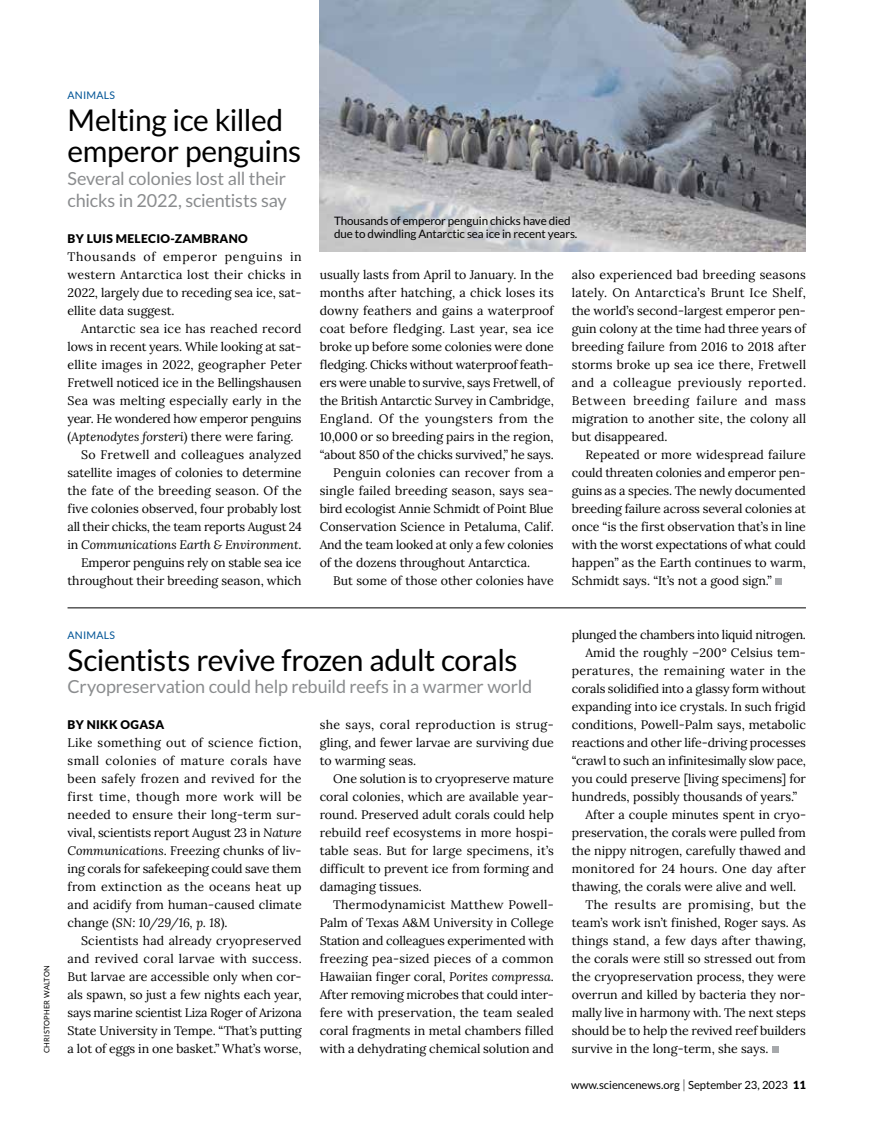
<style>
.page{position:relative;width:878px;height:1134px;background:#fff}
.page>*{position:absolute;margin:0;border:0;box-sizing:border-box;transform-origin:0 0}
.t1{font:30px/31.5px "Lato";letter-spacing:-.015em;color:#000}
.t2{font:18px/22.5px "Lato";letter-spacing:-.01em;color:#8a8c8e}
.t3{font:12.3px/18px "Lora";color:#000;text-align:justify}
.t4{font:12.3px "Lora";letter-spacing:-.02em;color:#000}
.t5{font:12.3px "Lora";letter-spacing:.02em;color:#000}
.t6{font:italic 12.3px "Lora";letter-spacing:-.005em;color:#000}
.t7{font:12.3px "Lora";letter-spacing:.025em;color:#000}
.t8{font:12.3px "Lora";letter-spacing:-.025em;color:#000}
.t9{font:12.3px "Lora";letter-spacing:.035em;color:#000}
.t10{font:12.3px "Lora";letter-spacing:.04em;color:#000}
.t11{font:900 12px "Lato";letter-spacing:.025em;color:#000}
.t12{font:11.7px/13.5px "Lato";letter-spacing:-.01em;color:#000}
.t13{font:11.25px "Lato";color:#000}
.t14{font:10.5px "Lato";letter-spacing:.025em;color:#005496}
.t15{font:7.5px "Lato";letter-spacing:.025em;color:#000}
.s1{font-style:normal}
.s2{font-style:italic}
.s3{font-weight:300;font-size:12.75px}
.s4{font-weight:900}
</style>
<div class="page">
<img style="left:320px;top:0;width:486px;height:252px">
<div style="left:775px;top:578px;width:6px;height:7px;background:#a7a9ac"></div>
<div style="left:771px;top:1046px;width:7px;height:7px;background:#a7a9ac"></div>
<hr style="left:68px;top:608px;width:738px;height:1px;background:#000">
<p class="t15" style="left:43px;top:1053px;width:89px;rotate:-90deg">CHRISTOPHER WALTON</p>
<p class="t14" style="left:68px;top:89px;width:49px">ANIMALS</p>
<h1 class="t1" style="left:68px;top:104px;width:235px">Melting ice killed emperor penguins</h1>
<h2 class="t2" style="left:68px;top:167px;width:221px">Several colonies lost all their chicks in 2022, scientists say</h2>
<p class="t11" style="left:68px;top:232px;width:182px">BY LUIS MELECIO-ZAMBRANO</p>
<p class="t3" style="left:68px;top:247px;width:236px">Thousands of emperor penguins in western Antarctica lost their chicks in 2022, largely due to receding sea ice, sat&shy;ellite data suggest.</p>
<p class="t3" style="left:81px;top:319px;width:222px">Antarctic sea ice has reached record</p>
<p class="t3" style="left:68px;top:337px;width:235px">lows in recent years. While looking at sat-</p>
<p class="t3" style="left:68px;top:355px;width:236px">ellite images in 2022, geographer Peter</p>
<p class="t3" style="left:68px;top:373px;width:236px">Fretwell noticed ice in the Bellingshausen</p>
<p class="t5" style="left:68px;top:391px;width:236px">Sea was melting especially early in the</p>
<p class="t4" style="left:68px;top:409px;width:236px">year. He wondered how emperor penguins</p>
<p class="t6" style="left:68px;top:428px;width:227px"><span class="s1">(</span>Aptenodytes forsteri<span class="s1">) there were faring.</span></p>
<p class="t7" style="left:81px;top:445px;width:222px">So Fretwell and colleagues analyzed</p>
<p class="t3" style="left:68px;top:463px;width:235px">satellite images of colonies to determine</p>
<p class="t3" style="left:68px;top:481px;width:236px">the fate of the breeding season. Of the</p>
<p class="t3" style="left:68px;top:499px;width:235px">five colonies observed, four probably lost</p>
<p class="t4" style="left:68px;top:517px;width:236px">all their chicks, the team reports August 24</p>
<p class="t6" style="left:68px;top:536px;width:235px"><span class="s1">in</span> Communications Earth &amp; Environment<span class="s1">.</span></p>
<p class="t3" style="left:81px;top:553px;width:222px">Emperor penguins rely on stable sea ice</p>
<p class="t3" style="left:67px;top:571px;width:235px">throughout their breeding season, which</p>
<p class="t12" style="left:334px;top:214px;width:245px">Thousands of emperor penguin chicks have died due to dwindling Antarctic sea ice in recent years.</p>
<p class="t3" style="left:572px;top:265px;width:236px">also experienced bad breeding seasons lately. On Antarctica’s Brunt Ice Shelf, the world’s second-largest emperor pen&shy;guin colony at the time had three years of breeding failure from 2016 to 2018 after storms broke up sea ice there, Fretwell and a colleague previously reported.<br>Between breeding failure and mass migration to another site, the colony all but disappeared.</p>
<p class="t3" style="left:572px;top:445px;width:236px;text-indent:14px">Repeated or more widespread failure could threaten colonies and emperor pen&shy;guins as a species. The newly documented breeding failure across several colonies at once “is the first observation that’s in line with the worst expectations of what could happen” as the Earth continues to warm, Schmidt says. “It’s not a good sign.”</p>
<p class="t3" style="left:320px;top:265px;width:236px">usually lasts from April to January. In the</p>
<p class="t3" style="left:320px;top:283px;width:235px">months after hatching, a chick loses its</p>
<p class="t3" style="left:320px;top:301px;width:235px">downy feathers and gains a waterproof</p>
<p class="t5" style="left:320px;top:319px;width:236px">coat before fledging. Last year, sea ice</p>
<p class="t3" style="left:320px;top:337px;width:236px">broke up before some colonies were done</p>
<p class="t4" style="left:320px;top:355px;width:236px">fledging. Chicks without waterproof feath-</p>
<p class="t8" style="left:320px;top:373px;width:236px">ers were unable to survive, says Fretwell, of</p>
<p class="t3" style="left:320px;top:391px;width:235px">the British Antarctic Survey in Cambridge,</p>
<p class="t9" style="left:320px;top:409px;width:235px">England. Of the youngsters from the</p>
<p class="t3" style="left:320px;top:427px;width:235px">10,000 or so breeding pairs in the region,</p>
<p class="t3" style="left:320px;top:445px;width:236px">“about 850 of the chicks survived,” he says.</p>
<p class="t3" style="left:333px;top:463px;width:222px">Penguin colonies can recover from a</p>
<p class="t3" style="left:320px;top:481px;width:235px">single failed breeding season, says sea-</p>
<p class="t3" style="left:320px;top:499px;width:235px">bird ecologist Annie Schmidt of Point Blue</p>
<p class="t3" style="left:320px;top:517px;width:235px">Conservation Science in Petaluma, Calif.</p>
<p class="t4" style="left:320px;top:535px;width:235px">And the team looked at only a few colonies</p>
<p class="t3" style="left:320px;top:553px;width:212px">of the dozens throughout Antarctica.</p>
<p class="t3" style="left:333px;top:571px;width:222px">But some of those other colonies have</p>
<p class="t14" style="left:68px;top:629px;width:49px">ANIMALS</p>
<h1 class="t1" style="left:68px;top:644px;width:451px">Scientists revive frozen adult corals</h1>
<h2 class="t2" style="left:68px;top:675px;width:466px">Cryopreservation could help rebuild reefs in a warmer world</h2>
<p class="t11" style="left:68px;top:718px;width:98px">BY NIKK OGASA</p>
<p class="t3" style="left:68px;top:733px;width:236px">Like something out of science fiction, small colonies of mature corals have been safely frozen and revived for the first time, though more work will be needed to ensure their long-term sur&shy;vival, scientists report August 23 in <span class="s2">Nature Communications</span>. Freezing chunks of liv&shy;ing corals for safekeeping could save them from extinction as the oceans heat up and acidify from human-caused climate change (<span class="s2">SN: 10/29/16, p. 18</span>).</p>
<p class="t3" style="left:68px;top:931px;width:236px;text-indent:14px">Scientists had already cryopreserved and revived coral larvae with success.<br>But larvae are accessible only when cor&shy;als spawn, so just a few nights each year, says marine scientist Liza Roger of Arizona State University in Tempe. “That’s putting a lot of eggs in one basket.” What’s worse,</p>
<p class="t3" style="left:320px;top:715px;width:235px">she says, coral reproduction is strug&shy;gling, and fewer larvae are surviving due to warming seas.</p>
<p class="t3" style="left:320px;top:769px;width:236px;text-indent:14px">One solution is to cryopreserve mature coral colonies, which are available year&shy;round. Preserved adult corals could help rebuild reef ecosystems in more hospi&shy;table seas. But for large specimens, it’s difficult to prevent ice from forming and damaging tissues.</p>
<p class="t3" style="left:320px;top:895px;width:236px;text-indent:14px">Thermodynamicist Matthew Powell-Palm of Texas A&amp;M University in College Station and colleagues experimented with freezing pea-sized pieces of a common Hawaiian finger coral, <span class="s2">Porites compressa</span>.<br>After removing microbes that could inter&shy;fere with preservation, the team sealed coral fragments in metal chambers filled with a dehydrating chemical solution and</p>
<p class="t4" style="left:572px;top:625px;width:236px">plunged the chambers into liquid nitrogen.</p>
<p class="t3" style="left:585px;top:643px;width:222px">Amid the roughly –200° Celsius tem-</p>
<p class="t7" style="left:572px;top:661px;width:235px">peratures, the remaining water in the</p>
<p class="t3" style="left:572px;top:679px;width:236px">corals solidified into a glassy form without</p>
<p class="t3" style="left:572px;top:697px;width:235px">expanding into ice crystals. In such frigid</p>
<p class="t3" style="left:572px;top:715px;width:236px">conditions, Powell-Palm says, metabolic</p>
<p class="t3" style="left:572px;top:733px;width:236px">reactions and other life-driving processes</p>
<p class="t4" style="left:572px;top:751px;width:236px">“crawl to such an infinitesimally slow pace,</p>
<p class="t3" style="left:572px;top:769px;width:235px">you could preserve [living specimens] for</p>
<p class="t3" style="left:572px;top:787px;width:227px">hundreds, possibly thousands of years.”</p>
<p class="t3" style="left:585px;top:805px;width:222px">After a couple minutes spent in cryo-</p>
<p class="t3" style="left:572px;top:823px;width:236px">preservation, the corals were pulled from</p>
<p class="t3" style="left:572px;top:841px;width:236px">the nippy nitrogen, carefully thawed and</p>
<p class="t5" style="left:572px;top:859px;width:235px">monitored for 24 hours. One day after</p>
<p class="t3" style="left:572px;top:877px;width:226px">thawing, the corals were alive and well.</p>
<p class="t10" style="left:585px;top:895px;width:222px">The results are promising, but the</p>
<p class="t3" style="left:572px;top:913px;width:235px">team’s work isn’t finished, Roger says. As</p>
<p class="t5" style="left:572px;top:931px;width:235px">things stand, a few days after thawing,</p>
<p class="t3" style="left:572px;top:949px;width:236px">the corals were still so stressed out from</p>
<p class="t3" style="left:572px;top:967px;width:235px">the cryopreservation process, they were</p>
<p class="t3" style="left:572px;top:985px;width:235px">overrun and killed by bacteria they nor-</p>
<p class="t3" style="left:572px;top:1003px;width:235px">mally live in harmony with. The next steps</p>
<p class="t3" style="left:572px;top:1021px;width:235px">should be to help the revived reef builders</p>
<p class="t3" style="left:572px;top:1039px;width:198px">survive in the long-term, she says.</p>
<p class="t13" style="left:571px;top:1079px;width:236px">www.sciencenews.org <span class="s3">|</span> September 23, 2023 <span class="s4">11</span></p>
</div>
